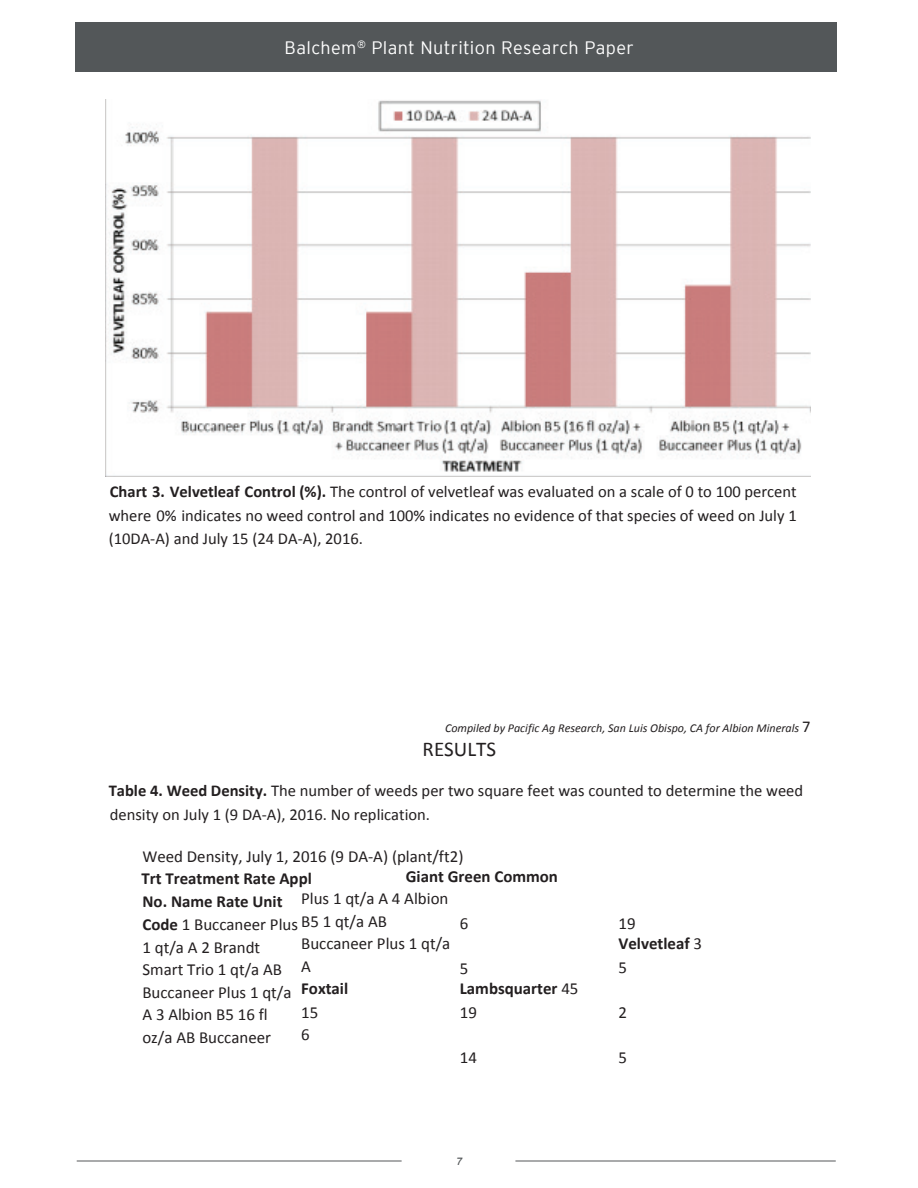
<style>
.page{position:relative;width:918px;height:1188px;background:#fff}
.page>*{position:absolute;margin:0;border:0;box-sizing:border-box;transform-origin:0 0}
.t1{font:21px "Calibri";color:#231f20}
.t2{font:300 18px "Interstate";letter-spacing:.02em;color:#fff}
.t3{font:16.95px/22.6px "Calibri";color:#231f20}
.t4{font:700 16.95px/20.2px "Calibri";color:#231f20}
.t5{font:16.5px/23.7px "Calibri";color:#231f20;text-align:justify}
.t6{font:italic 12px "Calibri";color:#231f20}
.t7{font:italic 10.5px "Interstate";color:#535759}
.s1{font-weight:700}
.s2{font-style:normal;font-size:16.5px}
.s3{font-weight:400}
</style>
<div class="page">
<img style="left:105px;top:100px;width:706px;height:377px">
<div style="left:76px;top:22px;width:761px;height:50px;background:#535759"></div>
<hr style="left:515px;top:1161px;width:321px;height:1px;background:#555759">
<hr style="left:77px;top:1161px;width:325px;height:1px;background:#555759">
<p class="t2" style="left:285px;top:38px;width:351px">Balchem<sup>®</sup> Plant Nutrition Research Paper</p>
<p class="t5" style="left:109px;top:480px;width:690px"><span class="s1">Chart 3. Velvetleaf Control (%).</span> The control of velvetleaf was evaluated on a scale of 0 to 100 percent where 0% indicates no weed control and 100% indicates no evidence of that species of weed on July 1 (10DA-A) and July 15 (24 DA-A), 2016.</p>
<p class="t6" style="left:445px;top:722px;width:367px">Compiled by Pacific Ag Research, San Luis Obispo, CA for Albion Minerals <span class="s2">7</span></p>
<p class="t1" style="left:423px;top:738px;width:75px">RESULTS</p>
<p class="t5" style="left:109px;top:779px;width:696px"><span class="s1">Table 4. Weed Density.</span> The number of weeds per two square feet was counted to determine the weed density on July 1 (9 DA-A), 2016. No replication.</p>
<p class="t3" style="left:142px;top:845px;width:322px">Weed Density, July 1, 2016 (9 DA-A) (plant/ft2)</p>
<p class="t4" style="left:141px;top:868px;width:172px">Trt Treatment Rate Appl</p>
<p class="t4" style="left:406px;top:866px;width:154px">Giant Green Common</p>
<p class="t3" style="left:142px;top:890px;width:157px"><span class="s1">No. Name Rate Unit<br>Code</span> 1 Buccaneer Plus<br>1 qt/a A 2 Brandt<br>Smart Trio 1 qt/a AB<br>Buccaneer Plus 1 qt/a<br>A 3 Albion B5 16 fl oz/a AB Buccaneer</p>
<p class="t3" style="left:301px;top:888px;width:151px">Plus 1 qt/a A 4 Albion<br>B5 1 qt/a AB<br>Buccaneer Plus 1 qt/a<br>A</p>
<p class="t3" style="left:460px;top:912px;width:10px">6</p>
<p class="t4" style="left:460px;top:958px;width:120px"><span class="s3">5<br></span>Lambsquarter <span class="s3">45</span></p>
<p class="t3" style="left:460px;top:1001px;width:19px">19</p>
<p class="t3" style="left:460px;top:1046px;width:19px">14</p>
<p class="t4" style="left:618px;top:913px;width:85px"><span class="s3">19<br></span>Velvetleaf <span class="s3">3</span></p>
<p class="t3" style="left:618px;top:956px;width:10px">5</p>
<p class="t3" style="left:618px;top:1001px;width:10px">2</p>
<p class="t3" style="left:618px;top:1046px;width:10px">5</p>
<p class="t4" style="left:301px;top:979px;width:49px">Foxtail</p>
<p class="t3" style="left:301px;top:1001px;width:19px">15<br>6</p>
<p class="t7" style="left:456px;top:1155px;width:8px">7</p>
</div>
